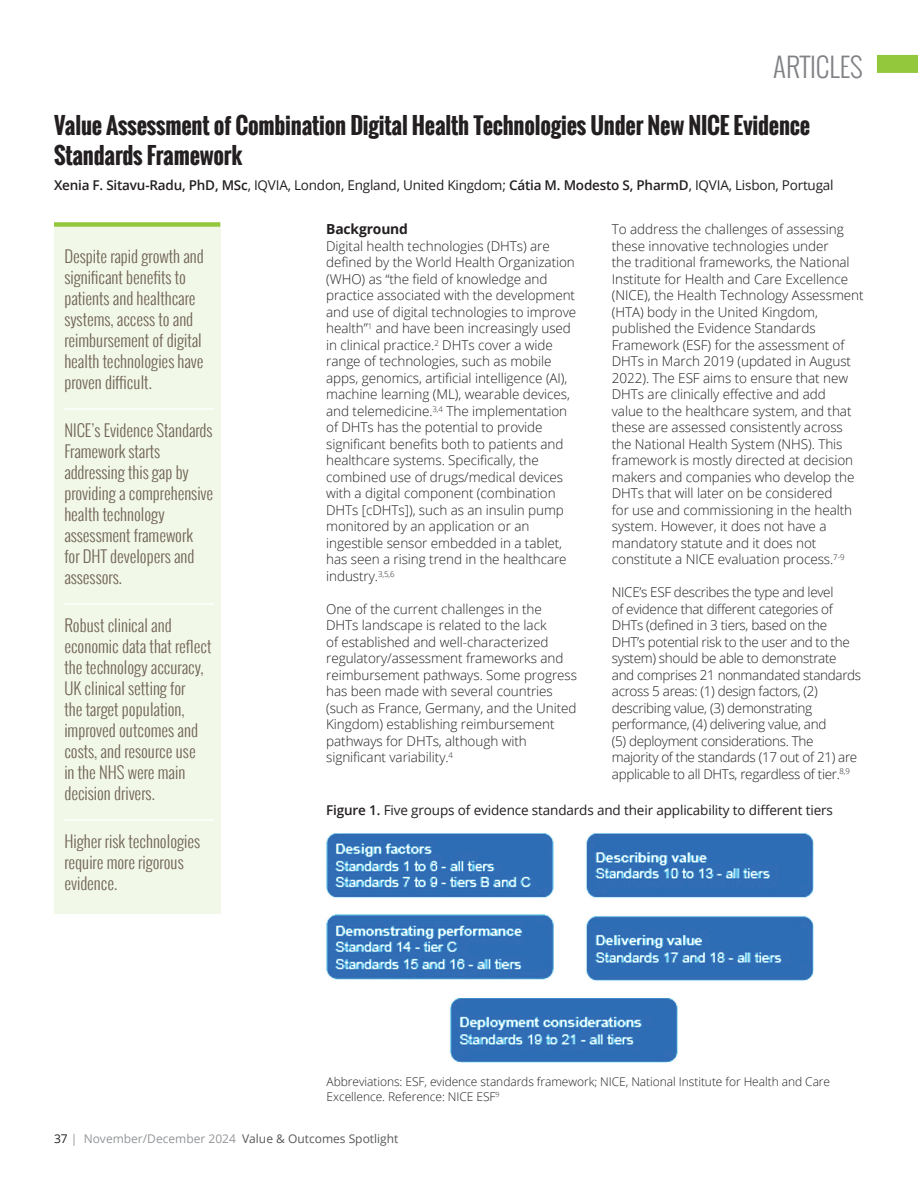
<style>
.page{position:relative;width:918px;height:1188px;background:#fff}
.page>*{position:absolute;margin:0;border:0;box-sizing:border-box;transform-origin:0 0}
.t1{font:300 27px "Oswald";color:#808285}
.t2{font:700 22.5px/30px "Oswald";letter-spacing:-.01em;color:#231f20}
.t3{font:300 16.5px/21px "Oswald";color:#716557}
.t4{font:700 13.8px "Open Sans";letter-spacing:-.01em;color:#231f20}
.t5{font:300 13.5px/16.5px "Open Sans";letter-spacing:-.005em;color:#231f20}
.t6{font:300 13.5px/16.5px "Open Sans";letter-spacing:-.025em;color:#231f20}
.t7{font:13.5px "Open Sans";letter-spacing:-.01em;color:#231f20}
.t8{font:300 12px/15px "Open Sans";letter-spacing:-.005em;color:#231f20}
.t9{font:12px "Open Sans";color:#57585a}
.s1{font-weight:600}
.s2{color:#231f20}
.s3{color:#939598}
</style>
<div class="page">
<div style="left:877px;top:55px;width:41px;height:18px;background:#94c83c"></div>
<div style="left:54px;top:227px;width:166px;height:687px;background:#f2f8e8"></div>
<hr style="left:64px;top:408px;width:150px;height:2px;background:#fff">
<hr style="left:64px;top:603px;width:150px;height:2px;background:#fff">
<hr style="left:64px;top:819px;width:150px;height:2px;background:#fff">
<div style="left:54px;top:222px;width:166px;height:5px;background:#94c83c"></div>
<img style="left:326px;top:833px;width:488px;height:230px">
<h1 class="t1" style="left:773px;top:47px;width:91px">ARTICLES</h1>
<h2 class="t2" style="left:54px;top:110px;width:758px">Value Assessment of Combination Digital Health Technologies Under New NICE Evidence<br>Standards Framework</h2>
<p class="t7" style="left:54px;top:175px;width:781px"><span class="s1">Xenia F. Sitavu-Radu, PhD, MSc</span>, IQVIA, London, England, United Kingdom; <span class="s1">Cátia M. Modesto S, PharmD</span>, IQVIA, Lisbon, Portugal</p>
<p class="t4" style="left:326px;top:220px;width:83px">Background</p>
<p class="t5" style="left:326px;top:237px;width:252px">Digital health technologies (DHTs) are defined by the World Health Organization (WHO) as “the field of knowledge and practice associated with the development and use of digital technologies to improve health”<sup>1</sup> and have been increasingly used in clinical practice.<sup>2</sup> DHTs cover a wide range of technologies, such as mobile apps, genomics, artificial intelligence (AI), machine learning (ML), wearable devices, and telemedicine.<sup>3,4</sup> The implementation of DHTs has the potential to provide significant benefits both to patients and healthcare systems. Specifically, the combined use of drugs/medical devices with a digital component (combination DHTs [cDHTs]), such as an insulin pump monitored by an application or an ingestible sensor embedded in a tablet, has seen a rising trend in the healthcare industry.<sup>3,5,6</sup></p>
<p class="t5" style="left:326px;top:600px;width:252px">One of the current challenges in the DHTs landscape is related to the lack<br>of established and well-characterized regulatory/assessment frameworks and reimbursement pathways. Some progress has been made with several countries (such as France, Germany, and the United Kingdom) establishing reimbursement pathways for DHTs, although with significant variability.<sup>4</sup></p>
<p class="t5" style="left:612px;top:221px;width:253px">To address the challenges of assessing these innovative technologies under<br>the traditional frameworks, the National Institute for Health and Care Excellence (NICE), the Health Technology Assessment (HTA) body in the United Kingdom, published the Evidence Standards Framework (ESF) for the assessment of DHTs in March 2019 (updated in August 2022). The ESF aims to ensure that new DHTs are clinically effective and add<br>value to the healthcare system, and that these are assessed consistently across the National Health System (NHS). This framework is mostly directed at decision makers and companies who develop the DHTs that will later on be considered<br>for use and commissioning in the health system. However, it does not have a mandatory statute and it does not constitute a NICE evaluation process.<sup>7-9</sup></p>
<p class="t6" style="left:612px;top:584px;width:251px">NICE’s ESF describes the type and level<br>of evidence that different categories of DHTs (defined in 3 tiers, based on the DHT’s potential risk to the user and to the system) should be able to demonstrate and comprises 21 nonmandated standards across 5 areas: (1) design factors, (2) describing value, (3) demonstrating performance, (4) delivering value, and<br>(5) deployment considerations. The majority of the standards (17 out of 21) are applicable to all DHTs, regardless of tier.<sup>8,9</sup></p>
<p class="t3" style="left:64px;top:245px;width:141px">Despite rapid growth and significant benefits to patients and healthcare systems, access to and reimbursement of digital health technologies have proven difficult.</p>
<p class="t3" style="left:64px;top:419px;width:150px">NICE’s Evidence Standards<br>Framework starts addressing this gap by providing a comprehensive health technology assessment framework<br>for DHT developers and assessors.</p>
<p class="t3" style="left:64px;top:614px;width:149px">Robust clinical and economic data that reflect the technology accuracy,<br>UK clinical setting for<br>the target population, improved outcomes and costs, and resource use<br>in the NHS were main decision drivers.</p>
<p class="t3" style="left:64px;top:830px;width:137px">Higher risk technologies require more rigorous evidence.</p>
<p class="t7" style="left:326px;top:801px;width:508px"><span class="s1">Figure 1.</span> Five groups of evidence standards and their applicability to different tiers</p>
<p class="t8" style="left:327px;top:1074px;width:505px">Abbreviations: ESF, evidence standards framework; NICE, National Institute for Health and Care<br>Excellence. Reference: NICE ESF<sup>9</sup></p>
<p class="t9" style="left:54px;top:1131px;width:346px"><span class="s2">37</span> <span class="s3">| November/December 2024</span> Value &amp; Outcomes Spotlight</p>
</div>
